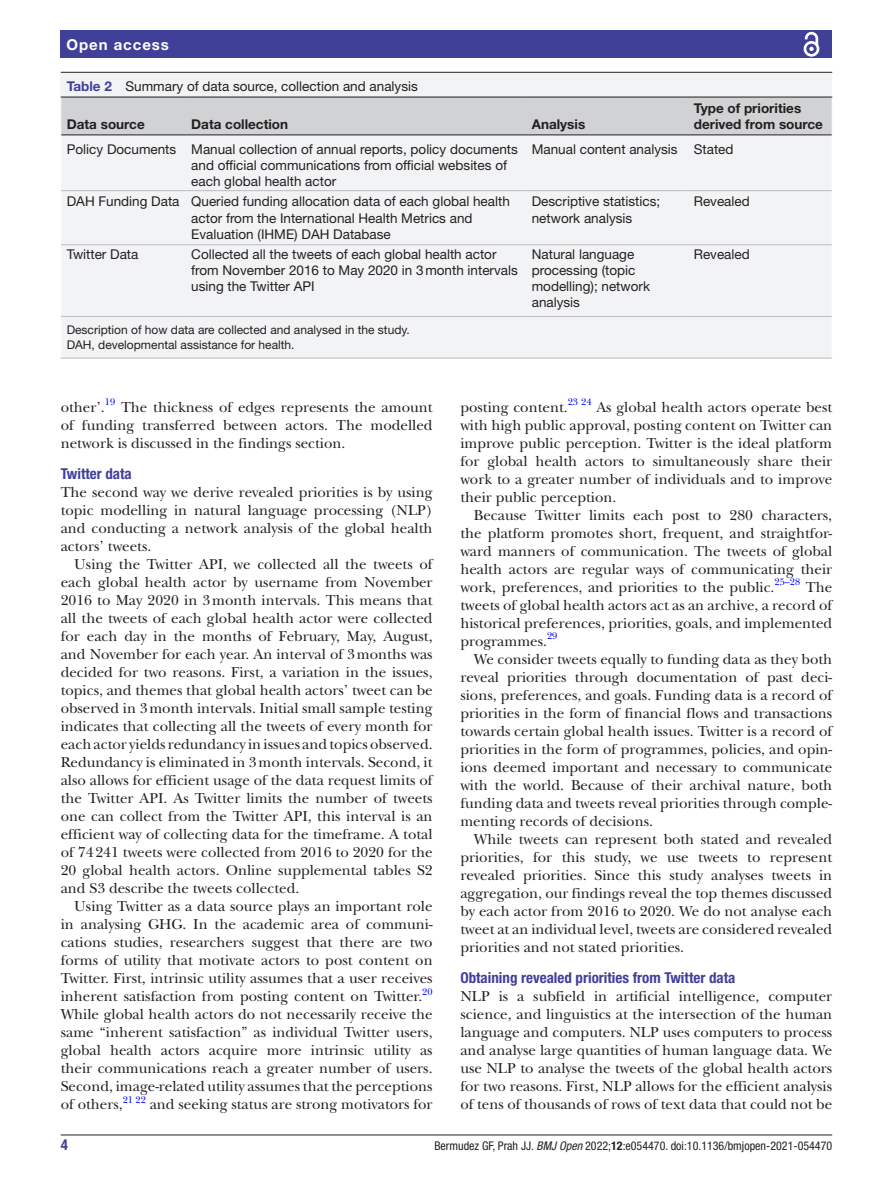
<style>
.page{position:relative;width:893px;height:1191px;background:#fff}
.page>*{position:absolute;margin:0;border:0;box-sizing:border-box;transform-origin:0 0}
.t1{font:15px/18px "New Baskerville";color:#231f20;text-align:justify}
.t2{font:700 condensed 15px "Helvetica Neue LT Std";color:#414099}
.t3{font:700 15px "Helvetica Neue LT Std";letter-spacing:.065em;color:#fff}
.t4{font:13.5px/16.2px "Helvetica Neue LT Std";color:#231f20}
.t5{font:700 13.5px/16.2px "Helvetica Neue LT Std";color:#231f20}
.t6{font:12px/15px "Helvetica Neue LT Std";color:#231f20}
.t7{font:condensed 12px "Helvetica Neue LT Std";color:#231f20}
.t8{font:9.9px "New Baskerville";color:#00f}
.s1{font-weight:700;color:#414099}
.s2{font-style:italic}
.s3{font-weight:700}
</style>
<div class="page">
<hr style="left:61px;top:1134px;width:771px;height:1px;background:#231f20">
<div style="left:61px;top:31px;width:771px;height:27px;background:#414099"></div>
<svg style="left:803px;top:31px;width:17px;height:26px"></svg>
<div style="left:61px;top:73px;width:771px;height:285px;background:#f2f3f4"></div>
<hr style="left:61px;top:72px;width:771px;height:1px;background:#231f20">
<div style="left:61px;top:98px;width:771px;height:36px;background:#d1d2d4"></div>
<hr style="left:61px;top:97px;width:124px;height:1px;background:#231f20">
<hr style="left:61px;top:134px;width:124px;height:1px;background:#231f20">
<hr style="left:185px;top:97px;width:341px;height:1px;background:#231f20">
<hr style="left:185px;top:134px;width:341px;height:1px;background:#231f20">
<hr style="left:526px;top:97px;width:162px;height:1px;background:#231f20">
<hr style="left:526px;top:134px;width:162px;height:1px;background:#231f20">
<hr style="left:688px;top:97px;width:144px;height:1px;background:#231f20">
<hr style="left:688px;top:134px;width:144px;height:1px;background:#231f20">
<hr style="left:61px;top:190px;width:124px;height:1px;background:#bcbdc0">
<hr style="left:185px;top:190px;width:341px;height:1px;background:#bcbdc0">
<hr style="left:526px;top:190px;width:162px;height:1px;background:#bcbdc0">
<hr style="left:688px;top:190px;width:144px;height:1px;background:#bcbdc0">
<hr style="left:61px;top:244px;width:124px;height:1px;background:#bcbdc0">
<hr style="left:185px;top:244px;width:341px;height:1px;background:#bcbdc0">
<hr style="left:185px;top:316px;width:341px;height:1px;background:#bcbdc0">
<hr style="left:526px;top:244px;width:162px;height:1px;background:#bcbdc0">
<hr style="left:526px;top:316px;width:162px;height:1px;background:#bcbdc0">
<hr style="left:688px;top:244px;width:144px;height:1px;background:#bcbdc0">
<hr style="left:688px;top:316px;width:144px;height:1px;background:#bcbdc0">
<hr style="left:61px;top:316px;width:124px;height:1px;background:#bcbdc0">
<hr style="left:61px;top:358px;width:124px;height:1px;background:#bcbdc0">
<hr style="left:185px;top:358px;width:341px;height:1px;background:#bcbdc0">
<hr style="left:526px;top:358px;width:162px;height:1px;background:#bcbdc0">
<hr style="left:688px;top:358px;width:144px;height:1px;background:#bcbdc0">
<p class="t3" style="left:66px;top:35px;width:104px">Open access</p>
<p class="t4" style="left:67px;top:78px;width:353px"><span class="s1">Table 2</span> Summary of data source, collection and analysis</p>
<p class="t5" style="left:67px;top:116px;width:80px">Data source</p>
<p class="t5" style="left:191px;top:116px;width:98px">Data collection</p>
<p class="t5" style="left:532px;top:116px;width:55px">Analysis</p>
<p class="t5" style="left:694px;top:99px;width:131px">Type of priorities derived from source</p>
<p class="t4" style="left:191px;top:141px;width:328px;text-indent:-124px">Policy Documents Manual collection of annual reports, policy documents and official communications from official websites of each global health actor</p>
<p class="t4" style="left:532px;top:141px;width:203px">Manual content analysis Stated</p>
<p class="t4" style="left:191px;top:193px;width:320px;text-indent:-124px">DAH Funding Data Queried funding allocation data of each global health actor from the International Health Metrics and<br>Evaluation (IHME) DAH Database</p>
<p class="t4" style="left:532px;top:193px;width:130px">Descriptive statistics; network analysis</p>
<p class="t4" style="left:694px;top:193px;width:57px">Revealed</p>
<p class="t4" style="left:67px;top:246px;width:73px">Twitter Data</p>
<p class="t4" style="left:191px;top:246px;width:328px">Collected all the tweets of each global health actor from November 2016 to May 2020 in 3month intervals using the Twitter API</p>
<p class="t4" style="left:532px;top:246px;width:120px">Natural language processing (topic modelling); network analysis</p>
<p class="t4" style="left:694px;top:246px;width:57px">Revealed</p>
<p class="t6" style="left:67px;top:322px;width:345px">Description of how data are collected and analysed in the study.<br>DAH, developmental assistance for health.</p>
<p class="t1" style="left:61px;top:398px;width:46px">other’.</p>
<p class="t8" style="left:105px;top:396px;width:12px">19</p>
<p class="t1" style="left:61px;top:398px;width:373px;text-indent:60px">The thickness of edges represents the amount of funding transferred between actors. The modelled network is discussed in the findings section.</p>
<p class="t2" style="left:61px;top:465px;width:73px">Twitter data</p>
<p class="t1" style="left:61px;top:483px;width:373px">The second way we derive revealed priorities is by using topic modelling in natural language processing (NLP) and conducting a network analysis of the global health actors’ tweets.</p>
<p class="t1" style="left:61px;top:555px;width:373px;text-indent:14px">Using the Twitter API, we collected all the tweets of each global health actor by username from November 2016 to May 2020 in 3month intervals. This means that all the tweets of each global health actor were collected for each day in the months of February, May, August, and November for each year. An interval of 3months was decided for two reasons. First, a variation in the issues, topics, and themes that global health actors’ tweet can be observed in 3month intervals. Initial small sample testing indicates that collecting all the tweets of every month for each actor yields redundancy in issues and topics observed.<br>Redundancy is eliminated in 3month intervals. Second, it also allows for efficient usage of the data request limits of the Twitter API. As Twitter limits the number of tweets one can collect from the Twitter API, this interval is an efficient way of collecting data for the timeframe. A total of 74241 tweets were collected from 2016 to 2020 for the 20 global health actors. Online supplemental tables S2 and S3 describe the tweets collected.</p>
<p class="t1" style="left:61px;top:897px;width:373px;text-indent:14px">Using Twitter as a data source plays an important role in analysing GHG. In the academic area of communi&shy;cations studies, researchers suggest that there are two forms of utility that motivate actors to post content on Twitter. First, intrinsic utility assumes that a user receives inherent satisfaction from posting content on Twitter.</p>
<p class="t8" style="left:422px;top:985px;width:12px">20</p>
<p class="t1" style="left:61px;top:1005px;width:373px">While global health actors do not necessarily receive the same “inherent satisfaction” as individual Twitter users, global health actors acquire more intrinsic utility as their communications reach a greater number of users.<br>Second, image-related utility assumes that the perceptions of others,</p>
<p class="t8" style="left:123px;top:1093px;width:25px">21 22</p>
<p class="t1" style="left:150px;top:1095px;width:284px">and seeking status are strong motivators for</p>
<p class="t1" style="left:460px;top:398px;width:109px">posting content.</p>
<p class="t8" style="left:568px;top:396px;width:25px">23 24</p>
<p class="t1" style="left:460px;top:398px;width:373px;text-indent:136px">As global health actors operate best with high public approval, posting content on Twitter can improve public perception. Twitter is the ideal platform for global health actors to simultaneously share their work to a greater number of individuals and to improve their public perception.</p>
<p class="t1" style="left:460px;top:506px;width:373px;text-indent:14px">Because Twitter limits each post to 280 characters, the platform promotes short, frequent, and straightfor&shy;ward manners of communication. The tweets of global health actors are regular ways of communicating their work, preferences, and priorities to the public.<sup>25–28</sup> The tweets of global health actors act as an archive, a record of historical preferences, priorities, goals, and implemented programmes.</p>
<p class="t8" style="left:547px;top:630px;width:12px">29</p>
<p class="t1" style="left:460px;top:650px;width:373px;text-indent:14px">We consider tweets equally to funding data as they both reveal priorities through documentation of past deci&shy;sions, preferences, and goals. Funding data is a record of priorities in the form of financial flows and transactions towards certain global health issues. Twitter is a record of priorities in the form of programmes, policies, and opin&shy;ions deemed important and necessary to communicate with the world. Because of their archival nature, both funding data and tweets reveal priorities through comple&shy;menting records of decisions.</p>
<p class="t1" style="left:460px;top:830px;width:373px;text-indent:14px">While tweets can represent both stated and revealed priorities, for this study, we use tweets to represent revealed priorities. Since this study analyses tweets in aggregation, our findings reveal the top themes discussed by each actor from 2016 to 2020. We do not analyse each tweet at an individual level, tweets are considered revealed priorities and not stated priorities.</p>
<p class="t2" style="left:460px;top:969px;width:276px">Obtaining revealed priorities from Twitter data</p>
<p class="t1" style="left:460px;top:987px;width:373px">NLP is a subfield in artificial intelligence, computer science, and linguistics at the intersection of the human language and computers. NLP uses computers to process and analyse large quantities of human language data. We use NLP to analyse the tweets of the global health actors for two reasons. First, NLP allows for the efficient analysis of tens of thousands of rows of text data that could not be</p>
<p class="t2" style="left:61px;top:1135px;width:9px">4</p>
<p class="t7" style="left:434px;top:1138px;width:399px">Bermudez GF, Prah JJ. <span class="s2">BMJ Open</span> 2022;<span class="s3">12</span>:e054470. doi:10.1136/bmjopen-2021-054470</p>
</div>
